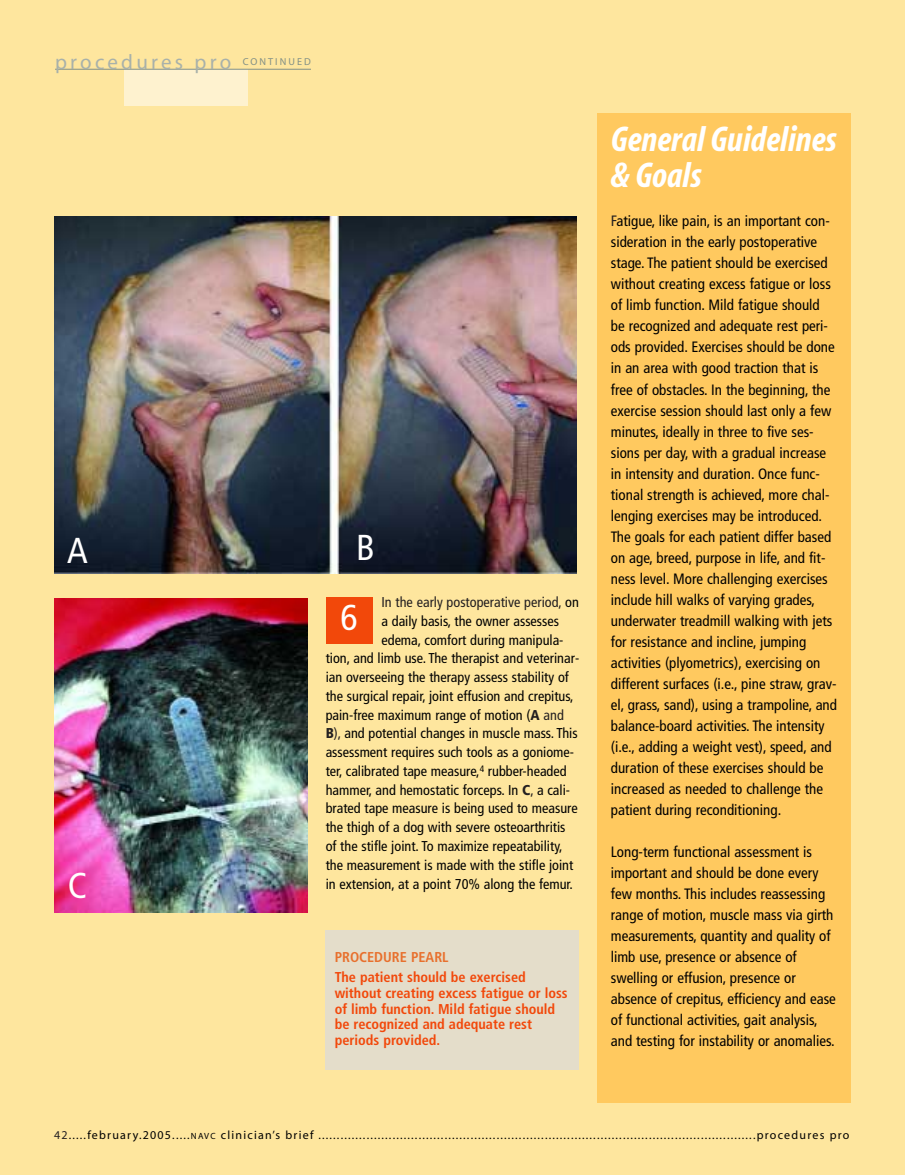
<style>
.page{position:relative;width:905px;height:1175px;background:#fff}
.page>*{position:absolute;margin:0;border:0;box-sizing:border-box;transform-origin:0 0}
.t1{font:italic 700 condensed 36px/36px "Myriad";color:#fff}
.t2{font:condensed 36px "Frutiger";color:#fff}
.t3{font:21px "Myriad";letter-spacing:.155em;color:#a8b1aa}
.t4{font:condensed 15px/21px "Frutiger";color:#000}
.t5{font:condensed 14.25px "Frutiger";color:#000}
.t6{font:700 condensed 14.25px/15.8px "Frutiger";color:#f2480a}
.t7{font:condensed 14.25px "Frutiger";color:#231f20}
.t8{font:700 condensed 14.25px "Frutiger";color:#e8702d}
.t9{font:12px "Myriad";letter-spacing:.1em;color:#000}
.s1{color:#000}
.s2{font-weight:900;color:#231f20}
.s3{color:#231f20}
.s4{font-size:9px}
</style>
<div class="page">
<div style="left:0;top:0;width:904px;height:1174px;background:#fee69e"></div>
<img style="left:54px;top:216px;width:522px;height:357px">
<div style="left:124px;top:69px;width:124px;height:36px;background:#fef2cf"></div>
<hr style="left:55px;top:69px;width:256px;height:1px;background:#829086">
<div style="left:597px;top:113px;width:253px;height:989px;background:#ffc95f"></div>
<img style="left:54px;top:598px;width:253px;height:314px">
<div style="left:326px;top:597px;width:46px;height:47px;background:#f2480a"></div>
<div style="left:326px;top:930px;width:253px;height:139px;background:#e4ddca"></div>
<h2 class="t3" style="left:55px;top:54px;width:257px">procedures pro <sup>CONTINUED</sup></h2>
<h1 class="t2" style="left:67px;top:536px;width:22px">A</h1>
<h1 class="t2" style="left:68px;top:871px;width:21px">C</h1>
<h1 class="t2" style="left:356px;top:533px;width:20px">B</h1>
<p class="t7" style="left:381px;top:596px;width:199px">In the early postoperative period, <span class="s1">on</span></p>
<p class="t5" style="left:381px;top:615px;width:179px">a daily basis, the owner assesses</p>
<p class="t5" style="left:381px;top:634px;width:183px">edema, comfort during manipula-</p>
<p class="t5" style="left:325px;top:652px;width:255px">tion, and limb use. The therapist and veterinar-</p>
<p class="t5" style="left:325px;top:671px;width:245px">ian overseeing the therapy assess stability of</p>
<p class="t5" style="left:325px;top:690px;width:249px">the surgical repair, joint effusion and crepitus,</p>
<p class="t5" style="left:325px;top:709px;width:240px">pain-free maximum range of motion (<span class="s2">A</span> <span class="s3">and</span></p>
<p class="t5" style="left:326px;top:727px;width:253px"><span class="s2">B</span><span class="s3">),</span> and potential changes in muscle mass. This</p>
<p class="t5" style="left:325px;top:746px;width:250px">assessment requires such tools as a goniome-</p>
<p class="t5" style="left:325px;top:765px;width:242px">ter, calibrated tape measure,<sup>4</sup> rubber-headed</p>
<p class="t5" style="left:326px;top:784px;width:246px">hammer, and hemostatic forceps. In <span class="s2">C</span><span class="s3">,</span> a cali-</p>
<p class="t5" style="left:325px;top:802px;width:254px">brated tape measure is being used to measure</p>
<p class="t5" style="left:325px;top:821px;width:241px">the thigh of a dog with severe osteoarthritis</p>
<p class="t5" style="left:325px;top:840px;width:238px">of the stifle joint. To maximize repeatability,</p>
<p class="t5" style="left:325px;top:859px;width:249px">the measurement is made with the stifle joint</p>
<p class="t5" style="left:325px;top:877px;width:249px">in extension, at a point 70% along the femur.</p>
<h1 class="t2" style="left:340px;top:603px;width:19px">6</h1>
<p class="t8" style="left:334px;top:951px;width:115px">PROCEDURE PEARL</p>
<p class="t6" style="left:334px;top:970px;width:234px">The patient should be exercised without creating excess fatigue or loss of limb function. Mild fatigue should be recognized and adequate rest periods provided.</p>
<h1 class="t1" style="left:610px;top:124px;width:228px">General Guidelines &amp; Goals</h1>
<p class="t4" style="left:610px;top:212px;width:228px"><span class="s3">F</span>atigue, like pain, is an important con&shy;sideration in the early postoperative stage. The patient should be exercised without creating excess fatigue or loss of limb function. Mild fatigue should be recognized and adequate rest peri&shy;ods provided. Exercises should be done in an area with good traction that is free of obstacles. In the beginning, the exercise session should last only a few minutes, ideally in three to five ses&shy;sions per day, with a gradual increase in intensity and duration. Once func&shy;tional strength is achieved, more chal&shy;lenging exercises may be introduced.<br>The goals for each patient differ based on age, breed, purpose in life, and fit&shy;ness level. More challenging exercises include hill walks of varying grades, underwater treadmill walking with jets for resistance and incline, jumping activities (plyometrics), exercising on different surfaces (i.e., pine straw, grav&shy;el, grass, sand), using a trampoline, and balance-board activities. The intensity (i.e., adding a weight vest), speed, and duration of these exercises should be increased as needed to challenge the patient during reconditioning.</p>
<p class="t4" style="left:610px;top:842px;width:226px">Long-term functional assessment is important and should be done every few months. This includes reassessing range of motion, muscle mass via girth measurements, quantity and quality of limb use, presence or absence of swelling or effusion, presence or absence of crepitus, efficiency and ease of functional activities, gait analysis, and testing for instability or anomalies.</p>
<p class="t9" style="left:54px;top:1129px;width:797px"><span class="s3">42</span>.....february.2005.....<span class="s4">NAVC</span> clinician’s brief ......................................................................................................................procedures pro</p>
</div>
